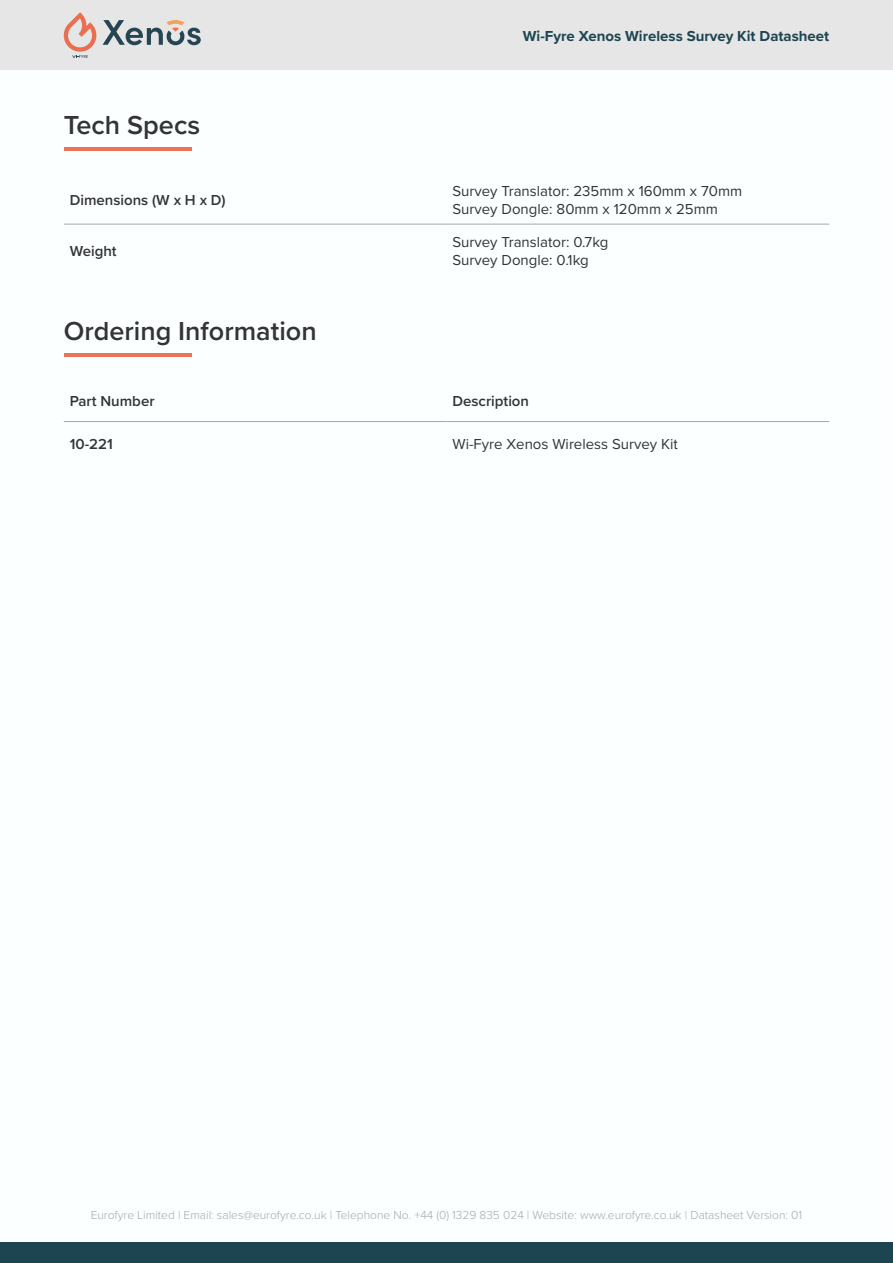
<style>
.page{position:relative;width:893px;height:1263px;background:#fff}
.page>*{position:absolute;margin:0;border:0;box-sizing:border-box;transform-origin:0 0}
.Sub_Header{font:600 27px "Proxima Nova";color:#343434}
.t1{font:15px "Proxima Nova";color:#343434}
.t2{font:600 15px "Proxima Nova";color:#343434}
.t3{font:700 15px "Proxima Nova";color:#1d4551}
.t4{font:300 12px "Proxima Nova";color:#a7a7a8}
</style>
<div class="page">
<div style="left:0;top:1242px;width:893px;height:21px;background:#1d4551"></div>
<div style="left:0;top:0;width:893px;height:70px;background:#e6e6e6"></div>
<svg style="left:64px;top:12px;width:137px;height:46px"></svg>
<hr style="left:64px;top:353px;width:127px;height:4px;background:#eb7456">
<hr style="left:64px;top:421px;width:382px;height:1px;background:#a7a7a8">
<hr style="left:446px;top:421px;width:383px;height:1px;background:#a7a7a8">
<hr style="left:64px;top:148px;width:127px;height:3px;background:#eb7456">
<hr style="left:64px;top:224px;width:382px;height:1px;background:#a7a7a8">
<hr style="left:446px;top:224px;width:383px;height:1px;background:#a7a7a8">
<p class="Sub_Header" style="left:64px;top:105px;width:138px">Tech Specs</p>
<p class="t2" style="left:70px;top:188px;width:157px">Dimensions (W x H x D)</p>
<p class="t2" style="left:70px;top:239px;width:48px">Weight</p>
<p class="Sub_Header" style="left:64px;top:311px;width:254px">Ordering Information</p>
<p class="t3" style="left:523px;top:25px;width:308px">Wi-Fyre Xenos Wireless Survey Kit Datasheet</p>
<p class="t1" style="left:452px;top:179px;width:291px">Survey Translator: 235mm x 160mm x 70mm</p>
<p class="t1" style="left:452px;top:197px;width:267px">Survey Dongle: 80mm x 120mm x 25mm</p>
<p class="t1" style="left:452px;top:230px;width:157px">Survey Translator: 0.7kg</p>
<p class="t1" style="left:452px;top:248px;width:138px">Survey Dongle: 0.1kg</p>
<p class="t2" style="left:70px;top:390px;width:86px">Part Number</p>
<p class="t2" style="left:452px;top:390px;width:78px">Description</p>
<p class="t2" style="left:70px;top:432px;width:44px">10-221</p>
<p class="t1" style="left:452px;top:432px;width:227px">Wi-Fyre Xenos Wireless Survey Kit</p>
<p class="t4" style="left:91px;top:1206px;width:713px">Eurofyre Limited | Email: sales@eurofyre.co.uk | Telephone No. +44 (0) 1329 835 024 | Website: www.eurofyre.co.uk | Datasheet Version: 01</p>
</div>
